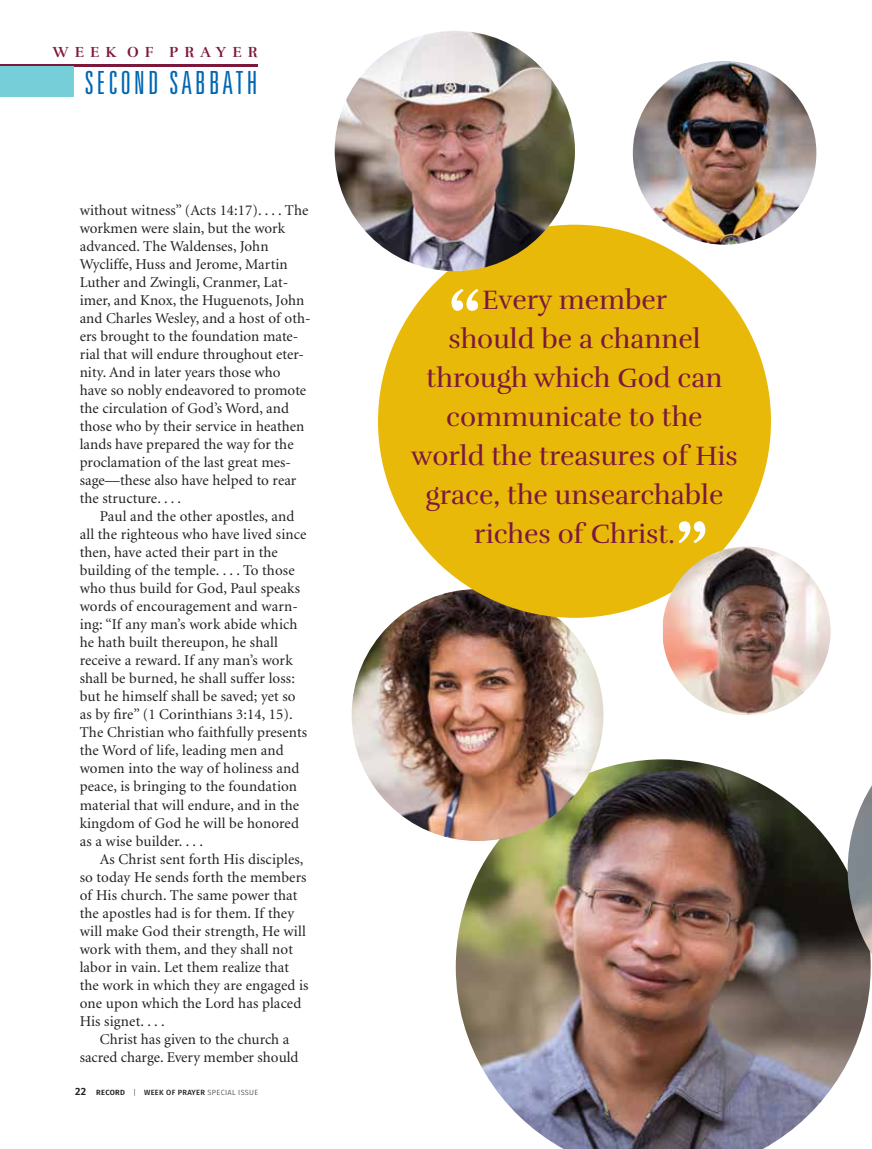
<style>
.page{position:relative;width:872px;height:1149px;background:#fff}
.page>*{position:absolute;margin:0;border:0;box-sizing:border-box;transform-origin:0 0}
.t1{font:300 ultra-condensed 31.8px "Univers";letter-spacing:.1em;color:#0066b3}
.t2{font:27.3px/39px "Rufina";color:#7c183e;text-align:center}
.t3{font:15px/18px "Minion";letter-spacing:.005em;color:#231f20}
.t4{font:700 15px "Rufina";letter-spacing:.41em;color:#7c183e}
.t5{font:300 7.5px "Fira Sans";letter-spacing:.04em;color:#231f20}
.s1{font-weight:600;font-size:10.5px}
.s2{font-weight:600}
.s3{font-weight:500}
</style>
<div class="page">
<img style="left:456px;top:759px;width:414px;height:389px">
<img style="left:847px;top:785px;width:25px;height:169px">
<img style="left:352px;top:589px;width:251px;height:251px;border-radius:126px">
<hr style="left:0;top:64px;width:257px;height:2px;background:#7c183e">
<div style="left:0;top:66px;width:74px;height:31px;background:#76ced9"></div>
<div style="left:378px;top:225px;width:393px;height:392px;background:#e8b909;border-radius:50%"></div>
<svg style="left:451px;top:289px;width:27px;height:22px"></svg>
<svg style="left:678px;top:521px;width:27px;height:22px"></svg>
<img style="left:633px;top:61px;width:183px;height:183px;border-radius:92px">
<img style="left:663px;top:546px;width:167px;height:168px">
<img style="left:335px;top:31px;width:240px;height:240px;border-radius:120px">
<p class="t4" style="left:53px;top:42px;width:206px">WEEK OF PRAYER</p>
<h1 class="t1" style="left:85px;top:66px;width:174px">SECOND SABBATH</h1>
<p class="t3" style="left:80px;top:202px;width:232px">without witness” (Acts 14:17). . . . The workmen were slain, but the work advanced. The Waldenses, John Wycliffe, Huss and Jerome, Martin Luther and Zwingli, Cranmer, Lat&shy;imer, and Knox, the Huguenots, John and Charles Wesley, and a host of oth&shy;ers brought to the foundation mate&shy;rial that will endure throughout eter&shy;nity. And in later years those who have so nobly endeavored to promote the circulation of God’s Word, and those who by their service in heathen lands have prepared the way for the proclamation of the last great mes&shy;sage—these also have helped to rear the structure. . . .</p>
<p class="t3" style="left:80px;top:508px;width:229px;text-indent:20px">Paul and the other apostles, and all the righteous who have lived since then, have acted their part in the building of the temple. . . . To those who thus build for God, Paul speaks words of encouragement and warn&shy;ing: “If any man’s work abide which he hath built thereupon, he shall receive a reward. If any man’s work shall be burned, he shall suffer loss: but he himself shall be saved; yet so as by fire” (1 Corinthians 3:14, 15).<br>The Christian who faithfully presents the Word of life, leading men and women into the way of holiness and peace, is bringing to the foundation material that will endure, and in the kingdom of God he will be honored as a wise builder. . . .</p>
<p class="t3" style="left:80px;top:850px;width:230px;text-indent:20px">As Christ sent forth His disciples, so today He sends forth the members of His church. The same power that the apostles had is for them. If they will make God their strength, He will work with them, and they shall not labor in vain. Let them realize that the work in which they are engaged is one upon which the Lord has placed<br>His signet. . . .</p>
<p class="t3" style="left:80px;top:1030px;width:220px;text-indent:20px">Christ has given to the church a sacred charge. Every member should</p>
<p class="t5" style="left:75px;top:1086px;width:185px"><span class="s1">22</span> <span class="s2">RECORD</span> | <span class="s3">WEEK OF PRAYER</span> SPECIAL ISSUE</p>
<h2 class="t2" style="left:411px;top:280px;width:328px">Every member<br>should be a channel through which God can communicate to the world the treasures of His grace, the unsearchable riches of Christ.</h2>
</div>
